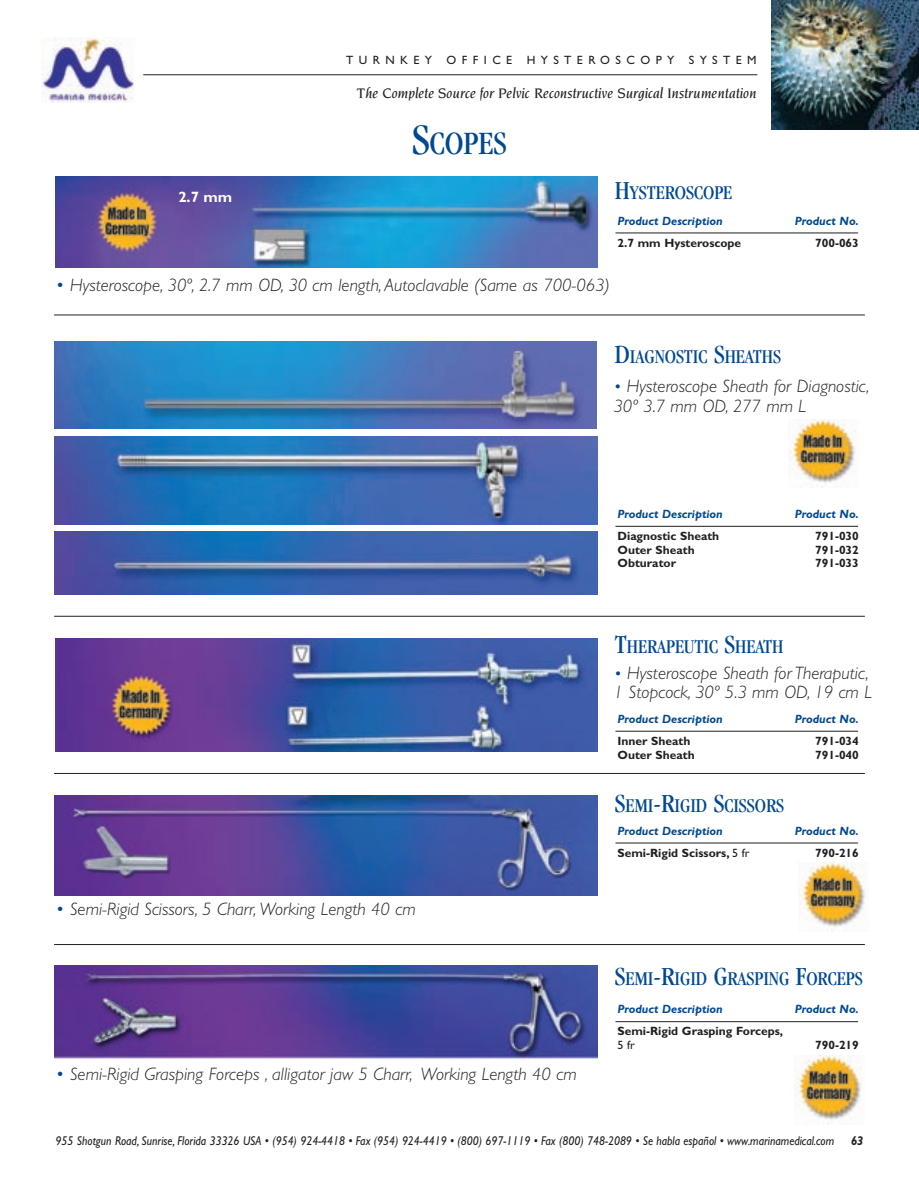
<style>
.page{position:relative;width:919px;height:1189px;background:#fff}
.page>*{position:absolute;margin:0;border:0;box-sizing:border-box;transform-origin:0 0}
.t1{font:condensed 33.75px "Garamond";color:#014890}
.t2{font:condensed 20.25px "Garamond";color:#014890}
.t3{font:italic 300 18px/19.5px "Gill Sans";color:#231f20}
.t4{font:italic 500 15px "Novarese";color:#231f20}
.t5{font:700 15px "Gill Sans";color:#fff}
.t6{font:italic 12.75px "Gill Sans";color:#231f20;scale:.9 1}
.t7{font:italic 700 12.75px "Gill Sans";color:#231f20;scale:.9 1}
.t8{font:700 12px "Gill Sans";color:#231f20}
.t9{font:italic 700 12px "Gill Sans";color:#014890}
.t10{font:12px "Gill Sans";letter-spacing:.45em;color:#231f20}
.s1{font-size:45px}
.s2{font-size:27px}
.s3{color:#014890}
.s4{font-size:16.5px;color:#014890}
.s5{font-weight:400}
</style>
<div class="page">
<img style="left:41px;top:0;width:877px;height:1125px">
<p class="t10" style="left:346px;top:56px;width:412px">TURNKEY OFFICE HYSTEROSCOPY SYSTEM</p>
<p class="t4" style="left:356px;top:87px;width:401px">The Complete Source for Pelvic Reconstructive Surgical Instrumentation</p>
<h1 class="t1" style="left:412px;top:130px;width:96px"><span class="s1">S</span>COPES</h1>
<p class="t5" style="left:178px;top:191px;width:55px">2.7 mm</p>
<p class="t2" style="left:614px;top:185px;width:119px"><span class="s2">H</span>YSTEROSCOPE</p>
<p class="t9" style="left:617px;top:216px;width:107px">Product Description</p>
<p class="t9" style="left:794px;top:216px;width:65px">Product No.</p>
<p class="t8" style="left:617px;top:238px;width:125px">2.7 mm Hysteroscope</p>
<p class="t8" style="left:814px;top:238px;width:45px">700-063</p>
<p class="t3" style="left:56px;top:276px;width:555px"><span class="s3">•</span> Hysteroscope, 30º, 2.7 mm OD, 30 cm length, Autoclavable (Same as 700-063)</p>
<p class="t2" style="left:614px;top:349px;width:167px"><span class="s2">D</span>IAGNOSTIC <span class="s2">S</span>HEATHS</p>
<p class="t3" style="left:613px;top:378px;width:257px"><span class="s4">•</span> Hysteroscope Sheath for Diagnostic,<br>30º 3.7 mm OD, 277 mm L</p>
<p class="t9" style="left:617px;top:509px;width:107px">Product Description</p>
<p class="t9" style="left:794px;top:509px;width:65px">Product No.</p>
<p class="t8" style="left:617px;top:531px;width:103px">Diagnostic Sheath</p>
<p class="t8" style="left:814px;top:531px;width:45px">791-030</p>
<p class="t8" style="left:617px;top:545px;width:79px">Outer Sheath</p>
<p class="t8" style="left:814px;top:545px;width:45px">791-032</p>
<p class="t8" style="left:617px;top:558px;width:60px">Obturator</p>
<p class="t8" style="left:814px;top:558px;width:45px">791-033</p>
<p class="t2" style="left:614px;top:639px;width:170px"><span class="s2">T</span>HERAPEUTIC <span class="s2">S</span>HEATH</p>
<p class="t3" style="left:613px;top:664px;width:259px"><span class="s4">•</span> Hysteroscope Sheath for Theraputic,<br>1 Stopcock, 30º 5.3 mm OD, 19 cm L</p>
<p class="t9" style="left:617px;top:714px;width:107px">Product Description</p>
<p class="t9" style="left:794px;top:714px;width:65px">Product No.</p>
<p class="t8" style="left:617px;top:736px;width:74px">Inner Sheath</p>
<p class="t8" style="left:814px;top:736px;width:45px">791-034</p>
<p class="t8" style="left:617px;top:749px;width:79px">Outer Sheath</p>
<p class="t8" style="left:814px;top:749px;width:45px">791-040</p>
<p class="t2" style="left:614px;top:797px;width:170px"><span class="s2">S</span>EMI<span class="s2">-R</span>IGID <span class="s2">S</span>CISSORS</p>
<p class="t3" style="left:56px;top:901px;width:361px"><span class="s3">•</span> Semi-Rigid Scissors, 5 Charr, Working Length 40 cm</p>
<p class="t3" style="left:56px;top:1065px;width:522px"><span class="s3">•</span> Semi-Rigid Grasping Forceps , alligator jaw 5 Charr, Working Length 40 cm</p>
<p class="t9" style="left:617px;top:825px;width:107px">Product Description</p>
<p class="t9" style="left:794px;top:825px;width:65px">Product No.</p>
<p class="t8" style="left:617px;top:848px;width:133px">Semi-Rigid Scissors, <span class="s5">5 fr</span></p>
<p class="t8" style="left:814px;top:848px;width:45px">790-216</p>
<p class="t2" style="left:614px;top:970px;width:249px"><span class="s2">S</span>EMI<span class="s2">-R</span>IGID <span class="s2">G</span>RASPING <span class="s2">F</span>ORCEPS</p>
<p class="t9" style="left:617px;top:1004px;width:107px">Product Description</p>
<p class="t9" style="left:794px;top:1004px;width:65px">Product No.</p>
<p class="t8" style="left:617px;top:1026px;width:167px">Semi-Rigid Grasping Forceps,</p>
<p class="t10" style="left:617px;top:1040px;width:19px">5 fr</p>
<p class="t8" style="left:814px;top:1040px;width:45px">790-219</p>
<p class="t6" style="left:56px;top:1135px;width:866px">955 Shotgun Road, Sunrise, Florida 33326 USA • (954) 924-4418 • Fax (954) 924-4419 • (800) 697-1119 • Fax (800) 748-2089 • Se habla español • www.marinamedical.com</p>
<p class="t7" style="left:850px;top:1135px;width:15px">63</p>
</div>
